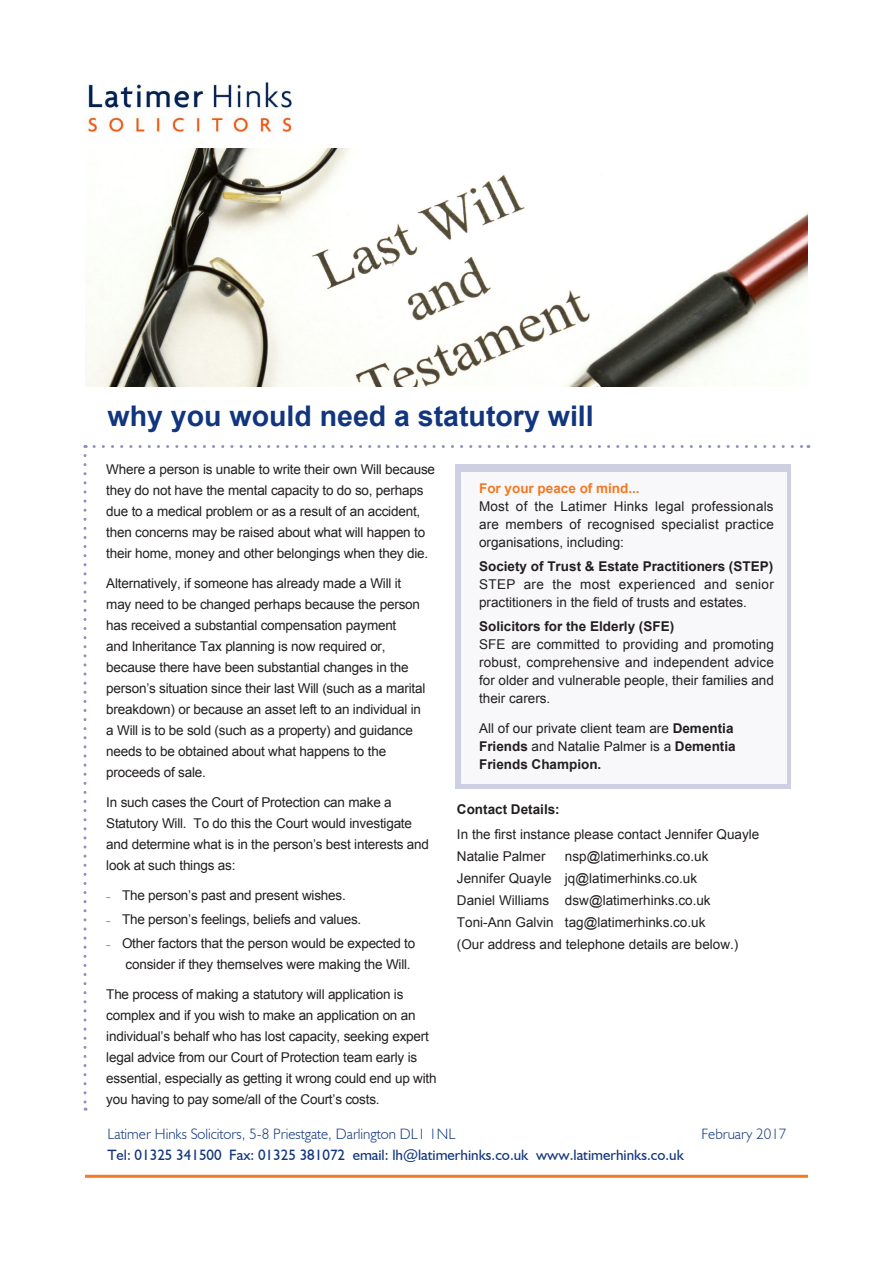
<style>
.page{position:relative;width:893px;height:1263px;background:#fff}
.page>*{position:absolute;margin:0;border:0;box-sizing:border-box;transform-origin:0 0}
.t1{font:700 28.5px "Arial";color:#11367e}
.t2{font:15px "Humanist 521 BT";color:#11367e}
.t3{font:300 15px "Humanist 521 BT";color:#11367e}
.t4{font:13.5px/21px "Arial";letter-spacing:-.015em;color:#231f20}
.t5{font:700 13.5px "Arial";color:#231f20}
.t6{font:700 13.5px "Arial";color:#f47921}
.s1{color:#f47921}
.s2{font-weight:700}
</style>
<div class="page">
<hr style="left:85px;top:1175px;width:723px;height:3px;background:#f47921">
<svg style="left:94px;top:445px;width:715px;height:3px"></svg>
<svg style="left:84px;top:455px;width:3px;height:656px"></svg>
<img style="left:83px;top:82px;width:212px;height:51px">
<div style="left:455px;top:465px;width:336px;height:324px;background:#cecfe3"></div>
<div style="left:461px;top:472px;width:326px;height:311px;background:#f8f8fb"></div>
<img style="left:85px;top:149px;width:723px;height:238px">
<p class="t1" style="left:108px;top:396px;width:488px">why you would need a statutory will</p>
<p class="t4" style="left:106px;top:459px;width:330px">Where a person is unable to write their own Will because they do not have the mental capacity to do so, perhaps due to a medical problem or as a result of an accident, then concerns may be raised about what will happen to their home, money and other belongings when they die.</p>
<p class="t4" style="left:106px;top:573px;width:321px">Alternatively, if someone has already made a Will it may need to be changed perhaps because the person has received a substantial compensation payment<br>and Inheritance Tax planning is now required or, because there have been substantial changes in the person’s situation since their last Will (such as a marital breakdown) or because an asset left to an individual in a Will is to be sold (such as a property) and guidance needs to be obtained about what happens to the proceeds of sale.</p>
<p class="t4" style="left:106px;top:792px;width:324px">In such cases the Court of Protection can make a Statutory Will. To do this the Court would investigate and determine what is in the person’s best interests and look at such things as:</p>
<p class="t4" style="left:106px;top:885px;width:241px"><span class="s1">-</span> The person’s past and present wishes.</p>
<p class="t4" style="left:106px;top:909px;width:257px"><span class="s1">-</span> The person’s feelings, beliefs and values.</p>
<p class="t4" style="left:126px;top:933px;width:291px;text-indent:-19px"><span class="s1">-</span> Other factors that the person would be expected to consider if they themselves were making the Will.</p>
<p class="t4" style="left:106px;top:984px;width:332px">The process of making a statutory will application is complex and if you wish to make an application on an individual’s behalf who has lost capacity, seeking expert legal advice from our Court of Protection team early is essential, especially as getting it wrong could end up with you having to pay some/all of the Court’s costs.</p>
<p class="t6" style="left:479px;top:478px;width:162px">For your peace of mind...</p>
<p class="t4" style="left:479px;top:497px;width:296px;line-height:18px;text-align:justify">Most of the Latimer Hinks legal professionals are members of recognised specialist practice organisations, including:</p>
<p class="t5" style="left:479px;top:556px;width:296px">Society of Trust &amp; Estate Practitioners (STEP)</p>
<p class="t4" style="left:479px;top:575px;width:296px;line-height:18px">STEP are the most experienced and senior practitioners in the field of trusts and estates.</p>
<p class="t5" style="left:479px;top:616px;width:197px">Solicitors for the Elderly (SFE)</p>
<p class="t4" style="left:479px;top:635px;width:296px;line-height:18px;text-align:justify">SFE are committed to providing and promoting robust, comprehensive and independent advice for older and vulnerable people, their families and their carers.</p>
<p class="t4" style="left:479px;top:719px;width:258px;line-height:18px">All of our private client team are <span class="s2">Dementia<br>Friends</span> and Natalie Palmer is a <span class="s2">Dementia<br>Friends Champion.</span></p>
<p class="t5" style="left:457px;top:799px;width:104px">Contact Details:</p>
<p class="t4" style="left:457px;top:823px;width:304px">In the first instance please contact Jennifer Quayle</p>
<p class="t4" style="left:457px;top:845px;width:90px">Natalie Palmer</p>
<p class="t4" style="left:565px;top:845px;width:145px">nsp@latimerhinks.co.uk</p>
<p class="t4" style="left:457px;top:867px;width:242px">Jennifer Quayle jq@latimerhinks.co.uk</p>
<p class="t4" style="left:457px;top:889px;width:255px">Daniel Williams dsw@latimerhinks.co.uk</p>
<p class="t4" style="left:457px;top:911px;width:250px">Toni-Ann Galvin tag@latimerhinks.co.uk</p>
<p class="t4" style="left:457px;top:933px;width:283px">(Our address and telephone details are below.)</p>
<p class="t3" style="left:107px;top:1125px;width:350px">Latimer Hinks Solicitors, 5-8 Priestgate, Darlington DL1 1NL</p>
<p class="t3" style="left:701px;top:1125px;width:87px">February 2017</p>
<p class="t2" style="left:107px;top:1146px;width:578px">Tel: 01325 341500 Fax: 01325 381072 email: lh@latimerhinks.co.uk www.latimerhinks.co.uk</p>
</div>
